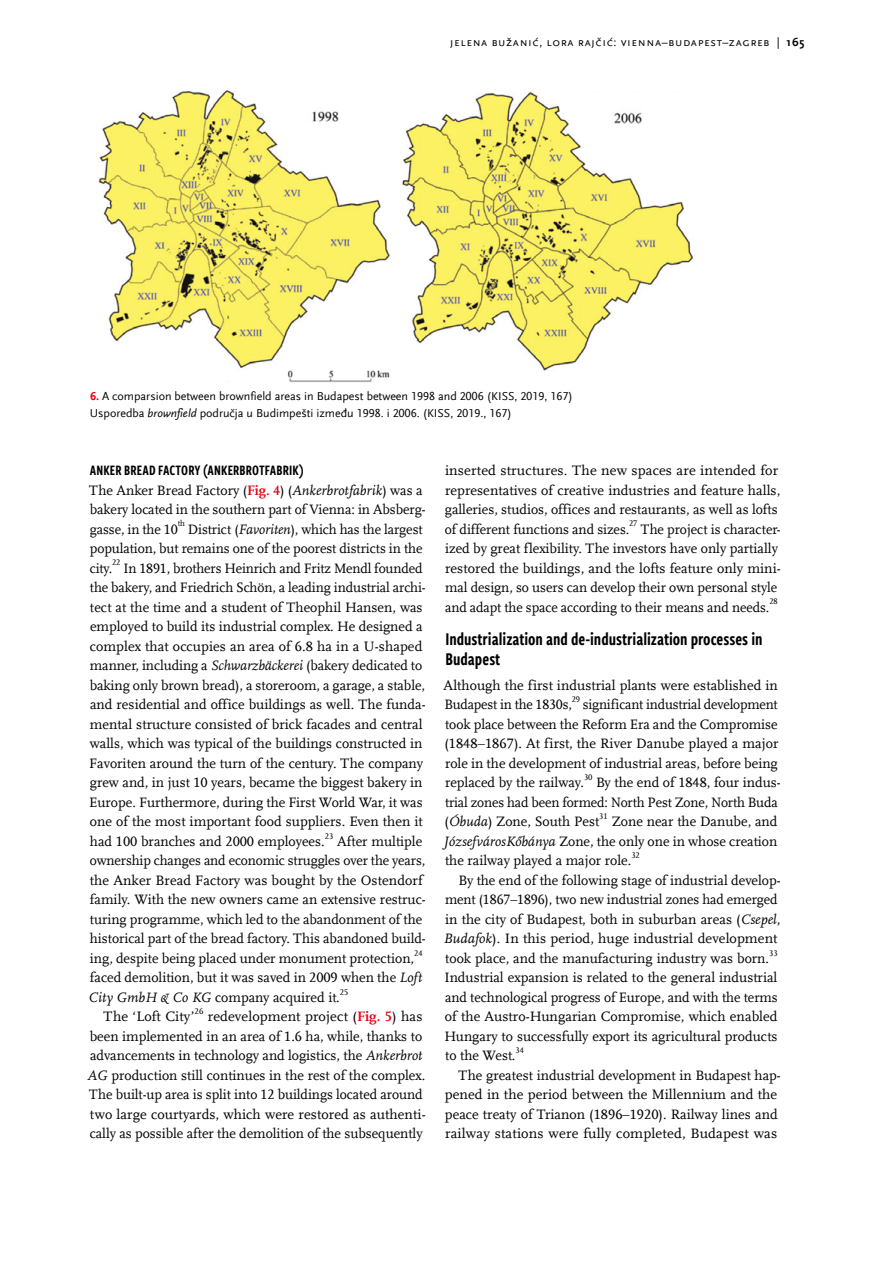
<style>
.page{position:relative;width:893px;height:1263px;background:#fff}
.page>*{position:absolute;margin:0;border:0;box-sizing:border-box;transform-origin:0 0}
.Međunaslov{font:18.75px/19.5px "Freight Sans Cmp Pro Semi";color:#000}
.Međunaslov_small_lin{font:15px "Freight Sans Cmp Pro Semi";letter-spacing:.01em;color:#000}
.Bodyfirst{font:14.25px/19.5px "Scala Offc Pro";color:#000}
.Body{font:14.25px/19.5px "Scala Offc Pro";color:#000}
.Legenda{font:12px "Scala Sans Offc Pro";color:#000}
.t1{font:12px "Scala Sans Sc Offc Pro";letter-spacing:.05em;color:#000}
.Bodyfirst-2{font:8.55px "Scala Offc Pro";color:#000}
.Body-2{font:8.55px "Scala Offc Pro";color:#000}
.s1{font-weight:700}
.s2{font-weight:700;color:#e30613}
.s3{font-style:italic}
</style>
<div class="page">
<img style="left:98px;top:90px;width:595px;height:292px">
<p class="t1" style="left:450px;top:35px;width:356px">jelena bužanić, lora rajčić: vienna–budapest–zagreb | <span class="s1">165</span></p>
<p class="Legenda" style="left:90px;top:389px;width:484px"><span class="s2">6.</span> A comparsion between brownfield areas in Budapest between 1998 and 2006 (KISS, 2019, 167)</p>
<p class="Legenda" style="left:90px;top:406px;width:423px">Usporedba <span class="s3">brownfield</span> područja u Budimpešti između 1998. i 2006. (KISS, 2019., 167)</p>
<p class="Međunaslov_small_lin" style="left:90px;top:460px;width:216px">ANKER BREAD FACTORY (ANKERBROTFABRIK)</p>
<p class="Bodyfirst" style="left:89px;top:480px;width:338px">The Anker Bread Factory (<span class="s2">Fig. 4</span>) (<span class="s3">Ankerbrotfabrik</span>) was a bakery located in the southern part of Vienna: in Absberg&shy;gasse, in the 10</p>
<p class="Bodyfirst-2" style="left:178px;top:519px;width:9px">th</p>
<p class="Bodyfirst" style="left:90px;top:519px;width:334px;text-align:justify;text-indent:98px">District (<span class="s3">Favoriten</span>), which has the largest population, but remains one of the poorest districts in the city.</p>
<p class="Bodyfirst-2" style="left:112px;top:558px;width:10px">22</p>
<p class="Bodyfirst" style="left:89px;top:558px;width:338px;text-indent:34px">In 1891, brothers Heinrich and Fritz Mendl founded the bakery, and Friedrich Schön, a leading industrial archi&shy;tect at the time and a student of Theophil Hansen, was employed to build its industrial complex. He designed a complex that occupies an area of 6.8 ha in a U-shaped manner, including a <span class="s3">Schwarzbäckerei</span> (bakery dedicated to baking only brown bread), a storeroom, a garage, a stable, and residential and office buildings as well. The funda&shy;mental structure consisted of brick facades and central walls, which was typical of the buildings constructed in Favoriten around the turn of the century. The company grew and, in just 10 years, became the biggest bakery in Europe. Furthermore, during the First World War, it was one of the most important food suppliers. Even then it had 100 branches and 2000 employees.</p>
<p class="Bodyfirst-2" style="left:325px;top:831px;width:10px">23</p>
<p class="Bodyfirst" style="left:90px;top:831px;width:337px;text-indent:247px">After multiple ownership changes and economic struggles over the years, the Anker Bread Factory was bought by the Ostendorf family. With the new owners came an extensive restruc&shy;turing programme, which led to the abandonment of the historical part of the bread factory. This abandoned build&shy;ing, despite being placed under monument protection,</p>
<p class="Bodyfirst-2" style="left:414px;top:948px;width:10px">24</p>
<p class="Bodyfirst" style="left:89px;top:968px;width:335px">faced demolition, but it was saved in 2009 when the <span class="s3">Loft<br>City GmbH &amp; Co KG</span> company acquired it.</p>
<p class="Bodyfirst-2" style="left:340px;top:987px;width:10px">25</p>
<p class="Body" style="left:104px;top:1007px;width:92px">The ‘Loft City’</p>
<p class="Body-2" style="left:195px;top:1006px;width:10px">26</p>
<p class="Body" style="left:88px;top:1007px;width:340px;text-indent:120px">redevelopment project (<span class="s2">Fig. 5</span>) has been implemented in an area of 1.6 ha, while, thanks to advancements in technology and logistics, the <span class="s3">Ankerbrot AG</span> production still continues in the rest of the complex.<br>The built-up area is split into 12 buildings located around two large courtyards, which were restored as authenti&shy;cally as possible after the demolition of the subsequently</p>
<p class="Body" style="left:445px;top:461px;width:337px">inserted structures. The new spaces are intended for representatives of creative industries and feature halls, galleries, studios, offices and restaurants, as well as lofts of different functions and sizes.</p>
<p class="Body-2" style="left:629px;top:519px;width:10px">27</p>
<p class="Body" style="left:445px;top:519px;width:337px;text-indent:196px">The project is character&shy;ized by great flexibility. The investors have only partially restored the buildings, and the lofts feature only mini&shy;mal design, so users can develop their own personal style and adapt the space according to their means and needs.</p>
<p class="Body-2" style="left:769px;top:597px;width:10px">28</p>
<p class="Međunaslov" style="left:445px;top:629px;width:319px">Industrialization and de-industrialization processes in<br>Budapest</p>
<p class="Bodyfirst" style="left:444px;top:675px;width:336px">Although the first industrial plants were established in<br>Budapest in the 1830s,</p>
<p class="Bodyfirst-2" style="left:572px;top:694px;width:10px">29</p>
<p class="Bodyfirst" style="left:444px;top:695px;width:336px;text-align:justify;text-indent:138px">significant industrial development took place between the Reform Era and the Compromise (1848–1867). At first, the River Danube played a major role in the development of industrial areas, before being replaced by the railway.</p>
<p class="Bodyfirst-2" style="left:584px;top:772px;width:10px">30</p>
<p class="Bodyfirst" style="left:444px;top:773px;width:338px;text-indent:152px">By the end of 1848, four indus&shy;trial zones had been formed: North Pest Zone, North Buda (<span class="s3">Óbuda</span>) Zone, South Pest</p>
<p class="Bodyfirst-2" style="left:599px;top:811px;width:10px">31</p>
<p class="Bodyfirst" style="left:443px;top:812px;width:336px;text-align:justify;text-indent:168px">Zone near the Danube, and <span class="s3">JózsefvárosKőbánya</span> Zone, the only one in whose creation the railway played a major role.</p>
<p class="Bodyfirst-2" style="left:631px;top:850px;width:10px">32</p>
<p class="Body" style="left:443px;top:870px;width:339px;text-indent:15px">By the end of the following stage of industrial develop&shy;ment (1867–1896), two new industrial zones had emerged in the city of Budapest, both in suburban areas (<span class="s3">Csepel</span>, <span class="s3">Budafok</span>). In this period, huge industrial development took place, and the manufacturing industry was born.</p>
<p class="Body-2" style="left:769px;top:948px;width:10px">33</p>
<p class="Body" style="left:444px;top:968px;width:335px;text-align:justify">Industrial expansion is related to the general industrial and technological progress of Europe, and with the terms of the Austro-Hungarian Compromise, which enabled Hungary to successfully export its agricultural products to the West.</p>
<p class="Body-2" style="left:515px;top:1045px;width:10px">34</p>
<p class="Body" style="left:445px;top:1065px;width:337px;text-indent:14px">The greatest industrial development in Budapest hap&shy;pened in the period between the Millennium and the peace treaty of Trianon (1896–1920). Railway lines and railway stations were fully completed, Budapest was</p>
</div>
